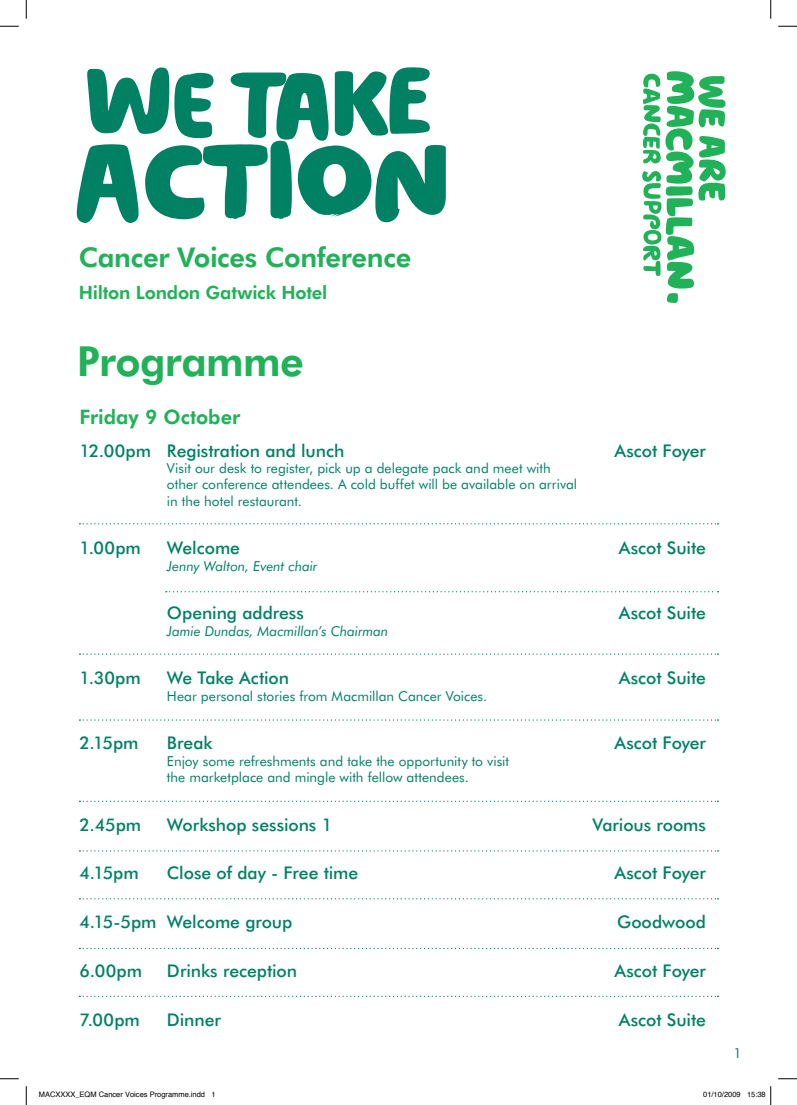
<style>
.page{position:relative;width:797px;height:1105px;background:#fff}
.page>*{position:absolute;margin:0;border:0;box-sizing:border-box;transform-origin:0 0}
.t1{font:800 41.38px "Futura BT";letter-spacing:-.015em;color:#21b259}
.t2{font:800 27.25px "Futura BT";letter-spacing:-.01em;color:#21b259}
.t3{font:800 20px "Futura BT";color:#21b259}
.t4{font:800 18.38px "Futura BT";letter-spacing:-.01em;color:#21b259}
.t5{font:500 17.5px "Futura BT";letter-spacing:-.005em;color:#008164}
.t6{font:13.75px/16.2px "Futura BT";color:#008164}
.t7{font:italic 13.75px "Futura BT";letter-spacing:-.01em;color:#008164}
.t8{font:7.5px "Helvetica";color:#000}
</style>
<div class="page">
<svg style="left:642px;top:71px;width:83px;height:232px"></svg>
<svg style="left:79px;top:523px;width:639px;height:1px"></svg>
<svg style="left:79px;top:653px;width:639px;height:2px"></svg>
<svg style="left:79px;top:719px;width:639px;height:2px"></svg>
<svg style="left:79px;top:801px;width:639px;height:1px"></svg>
<svg style="left:79px;top:850px;width:639px;height:1px"></svg>
<svg style="left:79px;top:898px;width:639px;height:1px"></svg>
<svg style="left:79px;top:948px;width:639px;height:1px"></svg>
<svg style="left:79px;top:996px;width:639px;height:1px"></svg>
<svg style="left:166px;top:591px;width:552px;height:1px"></svg>
<svg style="left:77px;top:67px;width:369px;height:156px"></svg>
<svg style="left:0;top:25px;width:19px;height:2px"></svg>
<svg style="left:778px;top:25px;width:19px;height:2px"></svg>
<svg style="left:0;top:1078px;width:19px;height:1px"></svg>
<svg style="left:778px;top:1078px;width:19px;height:1px"></svg>
<svg style="left:25px;top:0;width:2px;height:19px"></svg>
<svg style="left:25px;top:1086px;width:2px;height:19px"></svg>
<svg style="left:770px;top:0;width:1px;height:19px"></svg>
<svg style="left:770px;top:1086px;width:1px;height:19px"></svg>
<h2 class="t2" style="left:79px;top:241px;width:334px">Cancer Voices Conference</h2>
<p class="t4" style="left:79px;top:281px;width:250px">Hilton London Gatwick Hotel</p>
<h1 class="t1" style="left:77px;top:336px;width:228px">Programme</h1>
<p class="t3" style="left:79px;top:405px;width:162px">Friday 9 October</p>
<p class="t5" style="left:79px;top:440px;width:266px">12.00pm Registration and lunch</p>
<p class="t5" style="left:614px;top:440px;width:93px">Ascot Foyer</p>
<p class="t6" style="left:167px;top:460px;width:411px">Visit our desk to register, pick up a delegate pack and meet with other conference attendees. A cold buffet will be available on arrival in the hotel restaurant.</p>
<p class="t5" style="left:79px;top:537px;width:63px">1.00pm</p>
<p class="t5" style="left:167px;top:537px;width:75px">Welcome</p>
<p class="t5" style="left:618px;top:537px;width:89px">Ascot Suite</p>
<p class="t7" style="left:167px;top:557px;width:152px">Jenny Walton, Event chair</p>
<p class="t5" style="left:167px;top:602px;width:138px">Opening address</p>
<p class="t5" style="left:618px;top:602px;width:89px">Ascot Suite</p>
<p class="t7" style="left:167px;top:622px;width:223px">Jamie Dundas, Macmillan’s Chairman</p>
<p class="t5" style="left:79px;top:667px;width:63px">1.30pm</p>
<p class="t5" style="left:167px;top:667px;width:124px">We Take Action</p>
<p class="t5" style="left:618px;top:667px;width:89px">Ascot Suite</p>
<p class="t6" style="left:167px;top:687px;width:322px">Hear personal stories from Macmillan Cancer Voices.</p>
<p class="t5" style="left:79px;top:732px;width:61px">2.15pm</p>
<p class="t5" style="left:167px;top:732px;width:47px">Break</p>
<p class="t5" style="left:614px;top:732px;width:93px">Ascot Foyer</p>
<p class="t6" style="left:167px;top:752px;width:343px">Enjoy some refreshments and take the opportunity to visit the marketplace and mingle with fellow attendees.</p>
<p class="t5" style="left:79px;top:814px;width:63px">2.45pm</p>
<p class="t5" style="left:167px;top:814px;width:167px">Workshop sessions 1</p>
<p class="t5" style="left:592px;top:814px;width:115px">Various rooms</p>
<p class="t5" style="left:79px;top:862px;width:61px">4.15pm</p>
<p class="t5" style="left:167px;top:862px;width:193px">Close of day - Free time</p>
<p class="t5" style="left:614px;top:862px;width:93px">Ascot Foyer</p>
<p class="t5" style="left:79px;top:911px;width:214px">4.15-5pm Welcome group</p>
<p class="t5" style="left:617px;top:911px;width:90px">Goodwood</p>
<p class="t5" style="left:79px;top:960px;width:64px">6.00pm</p>
<p class="t5" style="left:167px;top:960px;width:132px">Drinks reception</p>
<p class="t5" style="left:614px;top:960px;width:93px">Ascot Foyer</p>
<p class="t5" style="left:79px;top:1009px;width:62px">7.00pm</p>
<p class="t5" style="left:167px;top:1009px;width:55px">Dinner</p>
<p class="t5" style="left:618px;top:1009px;width:89px">Ascot Suite</p>
<p class="t6" style="left:733px;top:1045px;width:10px">1</p>
<p class="t8" style="left:39px;top:1088px;width:178px">MACXXXX_EQM Cancer Voices Programme.indd 1</p>
<p class="t8" style="left:703px;top:1088px;width:64px">01/10/2009 15:38</p>
</div>
